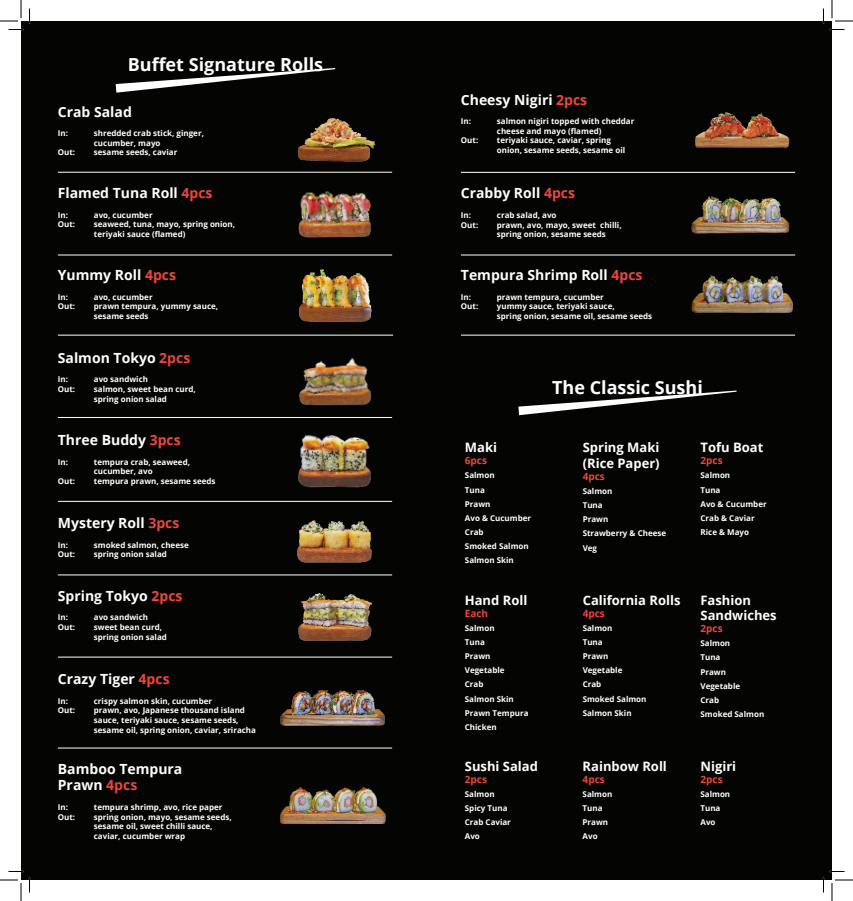
<style>
.page{position:relative;width:853px;height:901px;background:#fff}
.page>*{position:absolute;margin:0;border:0;box-sizing:border-box;transform-origin:0 0}
.t1{font:700 18px "Open Sans";color:#fff}
.t2{font:700 14px/16.8px "Open Sans";color:#fff}
.t3{font:700 13px/15.6px "Open Sans";color:#fff}
.t4{font:700 10px "Open Sans";color:#ef4637}
.t5{font:700 8px/14.2px "Open Sans";color:#fff}
.s1{color:#ef4637}
</style>
<div class="page">
<div style="left:21px;top:21px;width:811px;height:859px;background:#040503"></div>
<svg style="left:116px;top:68px;width:219px;height:25px"></svg>
<hr style="left:58px;top:335px;width:335px;height:1px;background:#fff">
<img style="left:691px;top:196px;width:99px;height:38px">
<hr style="left:58px;top:254px;width:334px;height:1px;background:#fff">
<img style="left:280px;top:787px;width:106px;height:37px">
<hr style="left:58px;top:574px;width:334px;height:1px;background:#fff">
<img style="left:280px;top:690px;width:105px;height:36px">
<hr style="left:58px;top:657px;width:334px;height:1px;background:#fff">
<svg style="left:518px;top:390px;width:218px;height:25px"></svg>
<hr style="left:58px;top:172px;width:334px;height:1px;background:#fff">
<img style="left:297px;top:118px;width:79px;height:44px">
<hr style="left:461px;top:254px;width:334px;height:1px;background:#fff">
<hr style="left:461px;top:172px;width:334px;height:1px;background:#fff">
<img style="left:695px;top:112px;width:95px;height:36px">
<img style="left:691px;top:275px;width:102px;height:38px">
<hr style="left:461px;top:335px;width:334px;height:1px;background:#fff">
<img style="left:298px;top:191px;width:73px;height:47px">
<img style="left:299px;top:357px;width:72px;height:49px">
<hr style="left:58px;top:747px;width:334px;height:1px;background:#fff">
<img style="left:298px;top:435px;width:73px;height:53px">
<hr style="left:58px;top:417px;width:334px;height:1px;background:#fff">
<img style="left:298px;top:593px;width:74px;height:48px">
<hr style="left:58px;top:501px;width:334px;height:1px;background:#fff">
<img style="left:299px;top:269px;width:73px;height:53px">
<img style="left:297px;top:520px;width:75px;height:43px">
<svg style="left:0;top:0;width:30px;height:30px"></svg>
<svg style="left:0;top:871px;width:30px;height:30px"></svg>
<svg style="left:823px;top:0;width:30px;height:30px"></svg>
<svg style="left:823px;top:871px;width:30px;height:30px"></svg>
<h1 class="t1" style="left:128px;top:52px;width:197px">Buffet Signature Rolls</h1>
<h2 class="t2" style="left:58px;top:103px;width:75px">Crab Salad</h2>
<p class="t5" style="left:58px;top:126px;width:12px">In:</p>
<p class="t5" style="left:94px;top:128px;width:112px;line-height:9.6px">shredded crab stick, ginger, cucumber, mayo</p>
<p class="t5" style="left:58px;top:145px;width:19px">Out:</p>
<p class="t5" style="left:94px;top:145px;width:85px">sesame seeds, caviar</p>
<h2 class="t2" style="left:58px;top:184px;width:156px">Flamed Tuna Roll <span class="s1">4pcs</span></h2>
<p class="t5" style="left:58px;top:207px;width:12px">In:</p>
<p class="t5" style="left:94px;top:207px;width:60px">avo, cucumber</p>
<p class="t5" style="left:58px;top:217px;width:19px">Out:</p>
<p class="t5" style="left:94px;top:219px;width:143px;line-height:9.6px">seaweed, tuna, mayo, spring onion, teriyaki sauce (flamed)</p>
<h2 class="t2" style="left:58px;top:266px;width:120px">Yummy Roll <span class="s1">4pcs</span></h2>
<p class="t5" style="left:58px;top:290px;width:12px">In:</p>
<p class="t5" style="left:94px;top:290px;width:60px">avo, cucumber</p>
<p class="t5" style="left:58px;top:299px;width:19px">Out:</p>
<p class="t5" style="left:94px;top:301px;width:126px;line-height:9.6px">prawn tempura, yummy sauce, sesame seeds</p>
<h2 class="t2" style="left:58px;top:349px;width:134px">Salmon Tokyo <span class="s1">2pcs</span></h2>
<p class="t5" style="left:58px;top:372px;width:12px">In:</p>
<p class="t5" style="left:94px;top:372px;width:56px">avo sandwich</p>
<p class="t5" style="left:58px;top:382px;width:19px">Out:</p>
<p class="t5" style="left:94px;top:384px;width:103px;line-height:9.6px">salmon, sweet bean curd, spring onion salad</p>
<h2 class="t2" style="left:58px;top:431px;width:124px">Three Buddy <span class="s1">3pcs</span></h2>
<p class="t5" style="left:58px;top:454px;width:12px">In:</p>
<p class="t5" style="left:94px;top:457px;width:98px;line-height:9.6px">tempura crab, seaweed, cucumber, avo</p>
<p class="t5" style="left:58px;top:474px;width:19px">Out:</p>
<p class="t5" style="left:94px;top:474px;width:123px">tempura prawn, sesame seeds</p>
<h2 class="t2" style="left:58px;top:514px;width:123px">Mystery Roll <span class="s1">3pcs</span></h2>
<p class="t5" style="left:58px;top:537px;width:12px">In:</p>
<p class="t5" style="left:94px;top:537px;width:96px">smoked salmon, cheese</p>
<p class="t5" style="left:58px;top:547px;width:19px">Out:</p>
<p class="t5" style="left:94px;top:547px;width:75px">spring onion salad</p>
<h2 class="t2" style="left:58px;top:587px;width:126px">Spring Tokyo <span class="s1">2pcs</span></h2>
<p class="t5" style="left:58px;top:610px;width:12px">In:</p>
<p class="t5" style="left:94px;top:610px;width:56px">avo sandwich</p>
<p class="t5" style="left:58px;top:620px;width:19px">Out:</p>
<p class="t5" style="left:94px;top:622px;width:75px;line-height:9.6px">sweet bean curd, spring onion salad</p>
<h2 class="t2" style="left:58px;top:670px;width:113px">Crazy Tiger <span class="s1">4pcs</span></h2>
<p class="t5" style="left:58px;top:694px;width:12px">In:</p>
<p class="t5" style="left:94px;top:694px;width:120px">crispy salmon skin, cucumber</p>
<p class="t5" style="left:58px;top:703px;width:19px">Out:</p>
<p class="t5" style="left:94px;top:705px;width:164px;line-height:9.6px">prawn, avo, Japanese thousand island sauce, teriyaki sauce, sesame seeds, sesame oil, spring onion, caviar, sriracha</p>
<h2 class="t2" style="left:58px;top:760px;width:126px">Bamboo Tempura<br>Prawn <span class="s1">4pcs</span></h2>
<p class="t5" style="left:58px;top:800px;width:12px">In:</p>
<p class="t5" style="left:94px;top:800px;width:130px">tempura shrimp, avo, rice paper</p>
<p class="t5" style="left:58px;top:809px;width:19px">Out:</p>
<p class="t5" style="left:94px;top:812px;width:139px;line-height:9.6px">spring onion, mayo, sesame seeds, sesame oil, sweet chilli sauce, caviar, cucumber wrap</p>
<h2 class="t2" style="left:461px;top:91px;width:128px">Cheesy Nigiri <span class="s1">2pcs</span></h2>
<p class="t5" style="left:461px;top:114px;width:12px">In:</p>
<p class="t5" style="left:497px;top:116px;width:139px;line-height:9.6px">salmon nigiri topped with cheddar cheese and mayo (flamed)</p>
<p class="t5" style="left:461px;top:133px;width:19px">Out:</p>
<p class="t5" style="left:497px;top:136px;width:130px;line-height:9.6px">teriyaki sauce, caviar, spring onion, sesame seeds, sesame oil</p>
<h2 class="t2" style="left:461px;top:184px;width:116px">Crabby Roll <span class="s1">4pcs</span></h2>
<p class="t5" style="left:461px;top:208px;width:12px">In:</p>
<p class="t5" style="left:497px;top:208px;width:61px">crab salad, avo</p>
<p class="t5" style="left:461px;top:217px;width:19px">Out:</p>
<p class="t5" style="left:497px;top:220px;width:126px;line-height:9.6px">prawn, avo, mayo, sweet chilli, spring onion, sesame seeds</p>
<h2 class="t2" style="left:461px;top:266px;width:183px">Tempura Shrimp Roll <span class="s1">4pcs</span></h2>
<p class="t5" style="left:461px;top:289px;width:12px">In:</p>
<p class="t5" style="left:497px;top:289px;width:108px">prawn tempura, cucumber</p>
<p class="t5" style="left:461px;top:299px;width:19px">Out:</p>
<p class="t5" style="left:497px;top:301px;width:157px;line-height:9.6px">yummy sauce, teriyaki sauce,<br>spring onion, sesame oil, sesame seeds</p>
<h1 class="t1" style="left:552px;top:375px;width:152px">The Classic Sushi</h1>
<h3 class="t3" style="left:465px;top:439px;width:34px">Maki</h3>
<p class="t4" style="left:465px;top:453px;width:24px">6pcs</p>
<p class="t5" style="left:465px;top:468px;width:68px">Salmon<br>Tuna<br>Prawn<br>Avo &amp; Cucumber<br>Crab<br>Smoked Salmon<br>Salmon Skin</p>
<h3 class="t3" style="left:465px;top:592px;width:64px">Hand Roll</h3>
<p class="t4" style="left:465px;top:606px;width:25px">Each</p>
<p class="t5" style="left:465px;top:620px;width:65px">Salmon<br>Tuna<br>Prawn<br>Vegetable<br>Crab<br>Salmon Skin<br>Prawn Tempura<br>Chicken</p>
<h3 class="t3" style="left:465px;top:758px;width:75px">Sushi Salad</h3>
<p class="t4" style="left:465px;top:772px;width:24px">2pcs</p>
<p class="t5" style="left:465px;top:787px;width:48px">Salmon<br>Spicy Tuna<br>Crab Caviar<br>Avo</p>
<h3 class="t3" style="left:583px;top:439px;width:78px">Spring Maki (Rice Paper)</h3>
<p class="t4" style="left:583px;top:469px;width:24px">4pcs</p>
<p class="t5" style="left:583px;top:484px;width:85px">Salmon<br>Tuna<br>Prawn<br>Strawberry &amp; Cheese<br>Veg</p>
<h3 class="t3" style="left:583px;top:592px;width:99px">California Rolls</h3>
<p class="t4" style="left:583px;top:606px;width:24px">4pcs</p>
<p class="t5" style="left:583px;top:620px;width:65px">Salmon<br>Tuna<br>Prawn<br>Vegetable<br>Crab<br>Smoked Salmon<br>Salmon Skin</p>
<h3 class="t3" style="left:582px;top:758px;width:86px">Rainbow Roll</h3>
<p class="t4" style="left:582px;top:772px;width:24px">4pcs</p>
<p class="t5" style="left:582px;top:787px;width:31px">Salmon<br>Tuna<br>Prawn<br>Avo</p>
<h3 class="t3" style="left:700px;top:439px;width:64px">Tofu Boat</h3>
<p class="t4" style="left:700px;top:453px;width:24px">2pcs</p>
<p class="t5" style="left:700px;top:468px;width:68px">Salmon<br>Tuna<br>Avo &amp; Cucumber<br>Crab &amp; Caviar<br>Rice &amp; Mayo</p>
<h3 class="t3" style="left:700px;top:592px;width:78px">Fashion<br>Sandwiches</h3>
<p class="t4" style="left:700px;top:621px;width:24px">2pcs</p>
<p class="t5" style="left:700px;top:636px;width:65px">Salmon<br>Tuna<br>Prawn<br>Vegetable<br>Crab<br>Smoked Salmon</p>
<h3 class="t3" style="left:700px;top:758px;width:37px">Nigiri</h3>
<p class="t4" style="left:700px;top:772px;width:24px">2pcs</p>
<p class="t5" style="left:700px;top:787px;width:31px">Salmon<br>Tuna<br>Avo</p>
</div>
